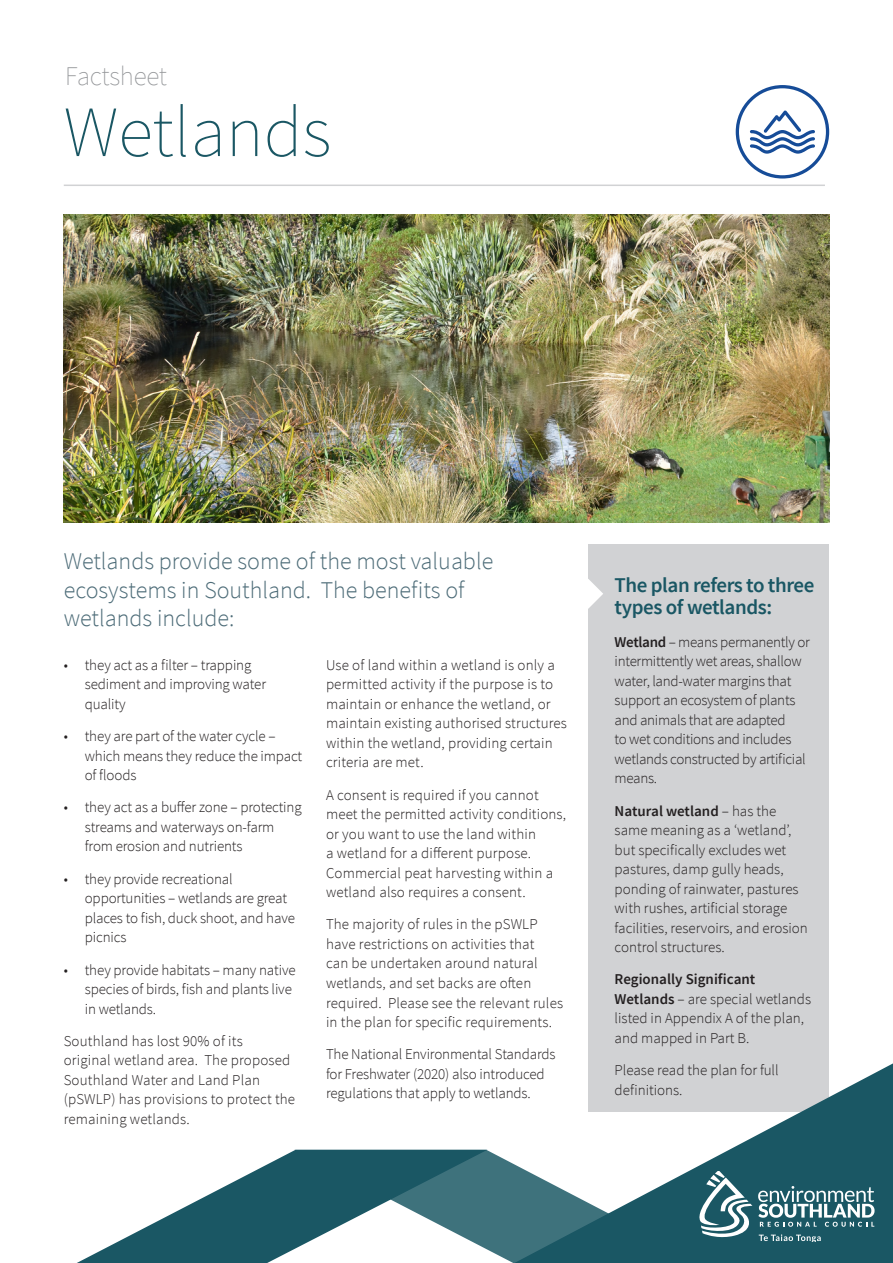
<style>
.page{position:relative;width:893px;height:1263px;background:#fff}
.page>*{position:absolute;margin:0;border:0;box-sizing:border-box;transform-origin:0 0}
.t1{font:200 72px "Source Sans Pro";color:#1a5764}
.t2{font:200 27px "Source Sans Pro";letter-spacing:-.01em;color:#939598}
.Stand{font:300 24px/28.5px "Source Sans Pro";color:#4d6c78}
.Heading_1{font:600 21px/22.5px "Source Sans Pro";letter-spacing:-.02em;color:#1a5764}
.Body{font:300 15px/19.5px "Source Sans Pro";color:#231f20}
.bullets{font:300 15px/19.5px "Source Sans Pro";letter-spacing:-.01em;color:#231f20}
.Body-2{font:300 15px/19.5px "Source Sans Pro";letter-spacing:-.02em;color:#231f20}
.s1{font-weight:600}
</style>
<div class="page">
<img style="left:64px;top:215px;width:765px;height:308px">
<hr style="left:64px;top:185px;width:761px;height:1px;background:#d1d2d4">
<svg style="left:736px;top:85px;width:93px;height:94px"></svg>
<div style="left:588px;top:544px;width:241px;height:568px;background:#d1d2d4"></div>
<svg style="left:588px;top:579px;width:15px;height:30px"></svg>
<svg style="left:728px;top:1063px;width:165px;height:200px;fill:#1a5764"></svg>
<svg style="left:728px;top:1171px;width:24px;height:68px"></svg>
<svg style="left:759px;top:1234px;width:62px;height:7px"></svg>
<svg style="left:758px;top:1186px;width:117px;height:41px"></svg>
<svg style="left:77px;top:1150px;width:217px;height:113px"></svg>
<svg style="left:294px;top:1150px;width:434px;height:113px"></svg>
<p class="t2" style="left:65px;top:60px;width:103px">Factsheet</p>
<p class="t1" style="left:64px;top:89px;width:269px">Wetlands</p>
<p class="Stand" style="left:64px;top:547px;width:431px">Wetlands provide some of the most valuable ecosystems in Southland. The benefits of wetlands include:</p>
<p class="bullets" style="left:85px;top:655px;width:183px;text-indent:-21px">• they act as a filter – trapping sediment and improving water quality</p>
<p class="bullets" style="left:85px;top:726px;width:219px;text-indent:-21px">• they are part of the water cycle – which means they reduce the impact of floods</p>
<p class="bullets" style="left:85px;top:798px;width:218px;text-indent:-21px">• they act as a buffer zone – protecting streams and waterways on-farm from erosion and nutrients</p>
<p class="bullets" style="left:85px;top:869px;width:212px;text-indent:-21px">• they provide recreational opportunities – wetlands are great places to fish, duck shoot, and have picnics</p>
<p class="bullets" style="left:85px;top:960px;width:212px;text-indent:-21px">• they provide habitats – many native species of birds, fish and plants live in wetlands.</p>
<p class="Body" style="left:64px;top:1031px;width:233px">Southland has lost 90% of its<br>original wetland area. The proposed<br>Southland Water and Land Plan (pSWLP) has provisions to protect the remaining wetlands.</p>
<p class="Body" style="left:326px;top:655px;width:242px">Use of land within a wetland is only a permitted activity if the purpose is to maintain or enhance the wetland, or maintain existing authorised structures within the wetland, providing certain criteria are met.</p>
<p class="Body" style="left:326px;top:785px;width:242px">A consent is required if you cannot meet the permitted activity conditions, or you want to use the land within<br>a wetland for a different purpose.<br>Commercial peat harvesting within a wetland also requires a consent.</p>
<p class="Body" style="left:326px;top:915px;width:239px">The majority of rules in the pSWLP have restrictions on activities that<br>can be undertaken around natural wetlands, and set backs are often required. Please see the relevant rules in the plan for specific requirements.</p>
<p class="Body" style="left:326px;top:1044px;width:231px">The National Environmental Standards for Freshwater (2020) also introduced regulations that apply to wetlands.</p>
<p class="Heading_1" style="left:615px;top:574px;width:201px">The plan refers to three types of wetlands:</p>
<p class="Body-2" style="left:615px;top:632px;width:197px"><span class="s1">Wetland</span> – means permanently or intermittently wet areas, shallow water, land-water margins that support an ecosystem of plants and animals that are adapted<br>to wet conditions and includes wetlands constructed by artificial means.</p>
<p class="Body" style="left:615px;top:801px;width:195px"><span class="s1">Natural wetland</span> – has the same meaning as a ‘wetland’, but specifically excludes wet pastures, damp gully heads, ponding of rainwater, pastures with rushes, artificial storage facilities, reservoirs, and erosion control structures.</p>
<p class="Body" style="left:615px;top:970px;width:198px"><span class="s1">Regionally Significant<br>Wetlands</span> – are special wetlands listed in Appendix A of the plan, and mapped in Part B.</p>
<p class="Body" style="left:615px;top:1060px;width:166px">Please read the plan for full definitions.</p>
</div>
